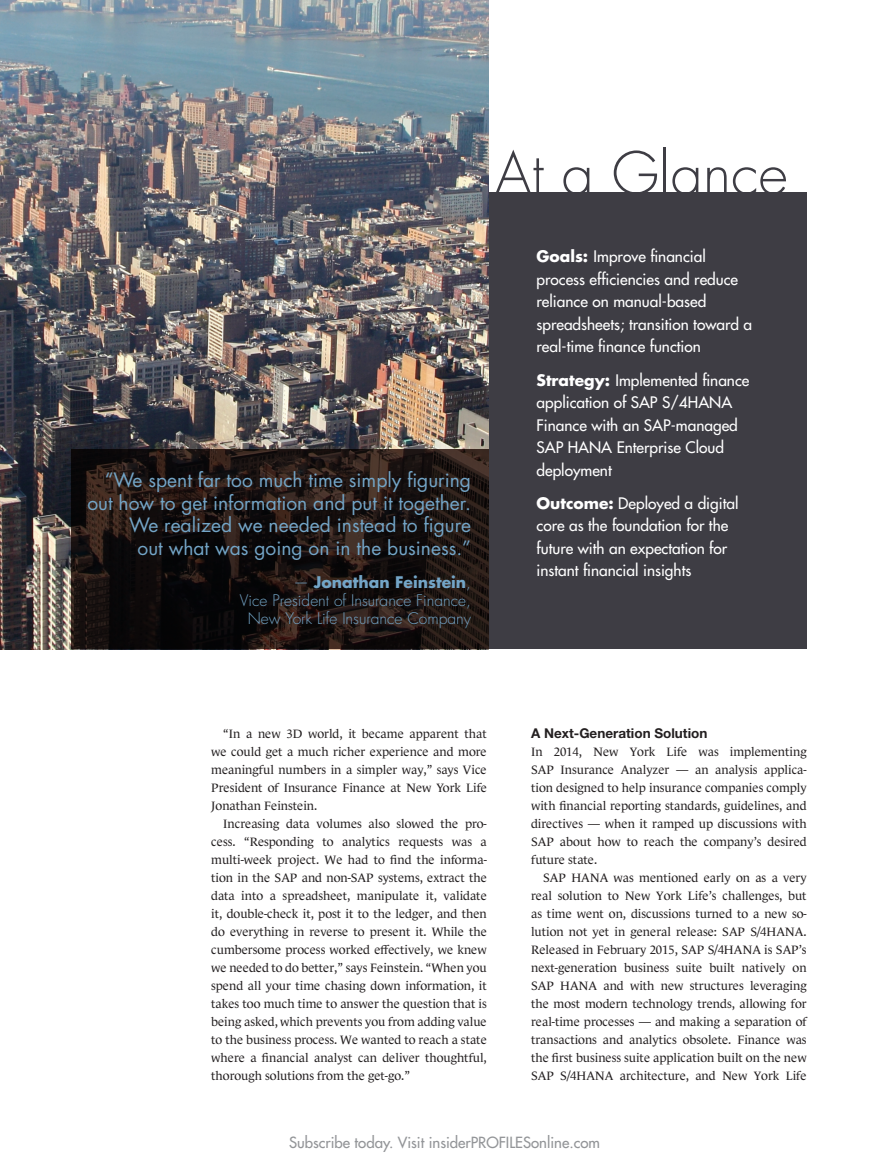
<style>
.page{position:relative;width:878px;height:1168px;background:#fff}
.page>*{position:absolute;margin:0;border:0;box-sizing:border-box;transform-origin:0 0}
.t1{font:300 57.6px "Futura Std";color:#3e3d44}
.t2{font:19.2px/22.5px "Futura Std";color:#73a5c7;text-align:right}
.t3{font:300 15.6px/18px "Futura Std";color:#73a5c7;text-align:right}
.t4{font:500 15.45px/22.5px "Futura Std";color:#fff}
.t5{font:500 15px "Futura Std";color:#939598}
.t6{font:500 15px "Futura Std";color:#636366}
.t7{font:700 13.5px "Helvetica Neue LT Std";color:#231f20}
.t8{font:12.3px/18px "Le Monde Journal Std";color:#231f20;text-align:justify}
.s1{font-weight:700}
.s2{font-weight:300}
</style>
<div class="page">
<div style="left:489px;top:193px;width:317px;height:456px;background:#3e3d44"></div>
<img style="left:0;top:0;width:489px;height:649px">
<svg style="left:72px;top:449px;width:417px;height:200px;background:#1b1311"></svg>
<h2 class="t2" style="left:87px;top:469px;width:385px">“We spent far too much time simply figuring out how to get information and put it together.<br>We realized we needed instead to figure<br>out what was going on in the business.”</h2>
<p class="t3" style="left:240px;top:574px;width:233px">— <span class="s1">Jonathan Feinstein</span>,<br>Vice President of Insurance Finance,<br>New York Life Insurance Company</p>
<h1 class="t1" style="left:495px;top:138px;width:294px">At a Glance</h1>
<p class="t4" style="left:536px;top:245px;width:217px"><span class="s1">Goals:</span> Improve financial process efficiencies and reduce reliance on manual-based spreadsheets; transition toward a real-time finance function</p>
<p class="t4" style="left:536px;top:369px;width:214px"><span class="s1">Strategy:</span> Implemented finance application of SAP S/4HANA<br>Finance with an SAP-managed<br>SAP HANA Enterprise Cloud deployment</p>
<p class="t4" style="left:536px;top:492px;width:203px"><span class="s1">Outcome:</span> Deployed a digital core as the foundation for the future with an expectation for instant financial insights</p>
<p class="t8" style="left:211px;top:725px;width:277px;text-indent:12px">“In a new 3D world, it became apparent that we could get a much richer experience and more meaningful numbers in a simpler way,” says Vice President of Insurance Finance at New York Life Jonathan Feinstein.</p>
<p class="t8" style="left:211px;top:815px;width:277px;text-indent:12px">Increasing data volumes also slowed the pro&shy;cess. “Responding to analytics requests was a multi-week project. We had to find the informa&shy;tion in the SAP and non-SAP systems, extract the data into a spreadsheet, manipulate it, validate it, double-check it, post it to the ledger, and then do everything in reverse to present it. While the cumbersome process worked effectively, we knew we needed to do better,” says Feinstein. “When you spend all your time chasing down information, it takes too much time to answer the question that is being asked, which prevents you from adding value to the business process. We wanted to reach a state where a financial analyst can deliver thoughtful, thorough solutions from the get-go.”</p>
<p class="t7" style="left:531px;top:725px;width:178px">A Next-Generation Solution</p>
<p class="t8" style="left:531px;top:743px;width:277px">In 2014, New York Life was implementing SAP Insurance Analyzer — an analysis applica&shy;tion designed to help insurance companies comply with financial reporting standards, guidelines, and directives — when it ramped up discussions with SAP about how to reach the company’s desired future state.</p>
<p class="t8" style="left:531px;top:869px;width:277px;text-indent:12px">SAP HANA was mentioned early on as a very real solution to New York Life’s challenges, but as time went on, discussions turned to a new so&shy;lution not yet in general release: SAP S/4HANA.<br>Released in February 2015, SAP S/4HANA is SAP’s next-generation business suite built natively on SAP HANA and with new structures leveraging the most modern technology trends, allowing for real-time processes — and making a separation of transactions and analytics obsolete. Finance was the first business suite application built on the new SAP S/4HANA architecture, and New York Life</p>
<p class="t6" style="left:141px;top:1132px;width:341px"><span class="s2">APR MAY JUN 2016</span> insiderPROFILESonline.com</p>
<p class="t5" style="left:289px;top:1133px;width:312px">Subscribe today. Visit insiderPROFILESonline.com</p>
</div>
